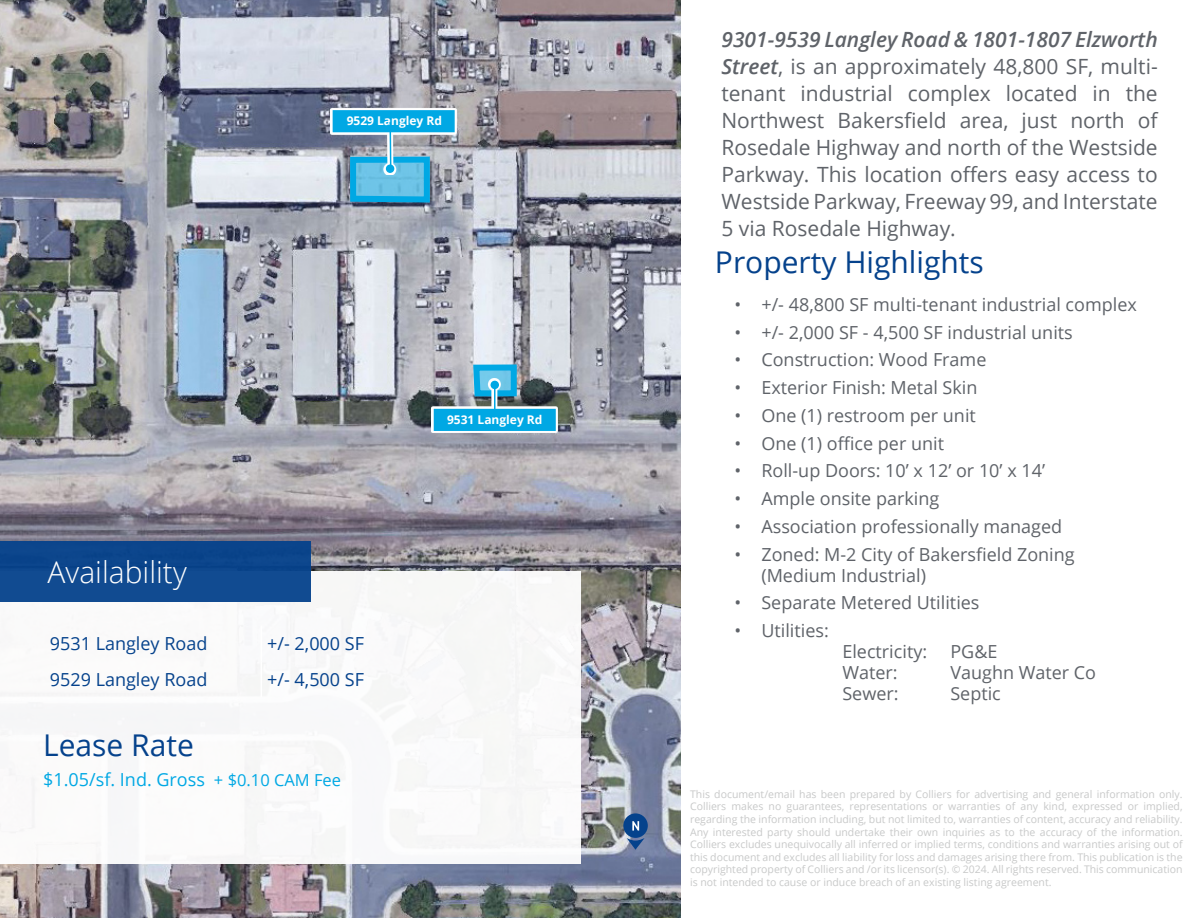
<style>
.page{position:relative;width:1188px;height:918px;background:#fff}
.page>*{position:absolute;margin:0;border:0;box-sizing:border-box;transform-origin:0 0}
.t1{font:30px "Open Sans";color:#05428c}
.t2{font:300 30px "Open Sans";color:#fff}
.t3{font:21px/27px "Open Sans";color:#5f6369;text-align:justify}
.t4{font:18px/21px "Open Sans";color:#5f6369}
.t5{font:18px "Open Sans";color:#05428c}
.t6{font:18px "Open Sans";color:#00a8e4}
.t7{font:700 12px "Open Sans";color:#fff}
.Dislaimer{font:10.5px/12.6px "Open Sans";color:#c8c9c9;text-align:justify}
.s1{font-size:16.5px}
.s2{font-weight:600;font-style:italic}
</style>
<div class="page">
<img style="left:0;top:0;width:680px;height:918px">
<svg style="left:470px;top:361px;width:50px;height:17px"></svg>
<div style="left:623px;top:813px;width:25px;height:25px;background:#05428c;border-radius:50%"></div>
<svg style="left:632px;top:821px;width:7px;height:10px"></svg>
<svg style="left:627px;top:838px;width:18px;height:12px"></svg>
<div style="left:0;top:572px;width:581px;height:292px;background:#fff"></div>
<div style="left:0;top:541px;width:311px;height:61px;background:#114b91"></div>
<svg style="left:431px;top:378px;width:127px;height:55px;background:#8098a3"></svg>
<div style="left:434px;top:409px;width:122px;height:22px;background:#00a8e4"></div>
<hr style="left:494px;top:384px;width:2px;height:30px;background:#00a8e4">
<div style="left:491px;top:381px;width:8px;height:8px;border:2px solid #00a8e4;border-radius:50%"></div>
<svg style="left:330px;top:108px;width:127px;height:67px"></svg>
<div style="left:333px;top:110px;width:122px;height:22px;background:#00a8e4;border:2px solid #00a8e4"></div>
<svg style="left:347px;top:129px;width:86px;height:77px;background:#63abca"></svg>
<div style="left:387px;top:165px;width:7px;height:7px;background:#00a8e4;border-radius:50%"></div>
<div style="left:386px;top:164px;width:8px;height:9px;border:2px solid #00a8e4;border-radius:50%"></div>
<p class="t7" style="left:347px;top:112px;width:97px">9529 Langley Rd</p>
<p class="t2" style="left:48px;top:552px;width:141px">Availability</p>
<p class="t5" style="left:50px;top:632px;width:159px">9531 Langley Road</p>
<p class="t5" style="left:267px;top:632px;width:98px">+/- 2,000 SF</p>
<p class="t5" style="left:50px;top:668px;width:159px">9529 Langley Road</p>
<p class="t5" style="left:267px;top:668px;width:98px">+/- 4,500 SF</p>
<p class="t1" style="left:43px;top:725px;width:152px">Lease Rate</p>
<p class="t6" style="left:43px;top:767px;width:299px">$1.05/sf. Ind. Gross <span class="s1">+ $0.10 CAM Fee</span></p>
<p class="t7" style="left:447px;top:412px;width:97px">9531 Langley Rd</p>
<p class="t3" style="left:721px;top:26px;width:438px"><span class="s2">9301-9539 Langley Road &amp; 1801-1807 Elzworth Street</span>, is an approximately 48,800 SF, multi&shy;tenant industrial complex located in the Northwest Bakersfield area, just north of Rosedale Highway and north of the Westside Parkway. This location offers easy access to Westside Parkway, Freeway 99, and Interstate 5 via Rosedale Highway.</p>
<p class="t1" style="left:715px;top:242px;width:270px">Property Highlights</p>
<p class="t4" style="left:734px;top:293px;width:404px">• +/- 48,800 SF multi-tenant industrial complex</p>
<p class="t4" style="left:734px;top:321px;width:340px">• +/- 2,000 SF - 4,500 SF industrial units</p>
<p class="t4" style="left:734px;top:349px;width:254px">• Construction: Wood Frame</p>
<p class="t4" style="left:734px;top:377px;width:245px">• Exterior Finish: Metal Skin</p>
<p class="t4" style="left:734px;top:404px;width:243px">• One (1) restroom per unit</p>
<p class="t4" style="left:734px;top:432px;width:211px">• One (1) office per unit</p>
<p class="t4" style="left:734px;top:460px;width:312px">• Roll-up Doors: 10’ x 12’ or 10’ x 14’</p>
<p class="t4" style="left:734px;top:488px;width:207px">• Ample onsite parking</p>
<p class="t4" style="left:734px;top:515px;width:329px">• Association professionally managed</p>
<p class="t4" style="left:761px;top:543px;width:315px;text-indent:-27px">• Zoned: M-2 City of Bakersfield Zoning (Medium Industrial)</p>
<p class="t4" style="left:734px;top:592px;width:247px">• Separate Metered Utilities</p>
<p class="t4" style="left:734px;top:620px;width:96px">• Utilities:</p>
<p class="t4" style="left:842px;top:641px;width:86px">Electricity:</p>
<p class="t4" style="left:950px;top:641px;width:49px">PG&amp;E</p>
<p class="t4" style="left:842px;top:662px;width:57px">Water:</p>
<p class="t4" style="left:950px;top:662px;width:147px">Vaughn Water Co</p>
<p class="t4" style="left:842px;top:683px;width:58px">Sewer:</p>
<p class="t4" style="left:950px;top:683px;width:52px">Septic</p>
<p class="Dislaimer" style="left:690px;top:787px;width:494px">This document/email has been prepared by Colliers for advertising and general information only.<br>Colliers makes no guarantees, representations or warranties of any kind, expressed or implied, regarding the information including, but not limited to, warranties of content, accuracy and reliability.<br>Any interested party should undertake their own inquiries as to the accuracy of the information.<br>Colliers excludes unequivocally all inferred or implied terms, conditions and warranties arising out of this document and excludes all liability for loss and damages arising there from. This publication is the copyrighted property of Colliers and /or its licensor(s). © 2024. All rights reserved. This communication is not intended to cause or induce breach of an existing listing agreement.</p>
</div>
